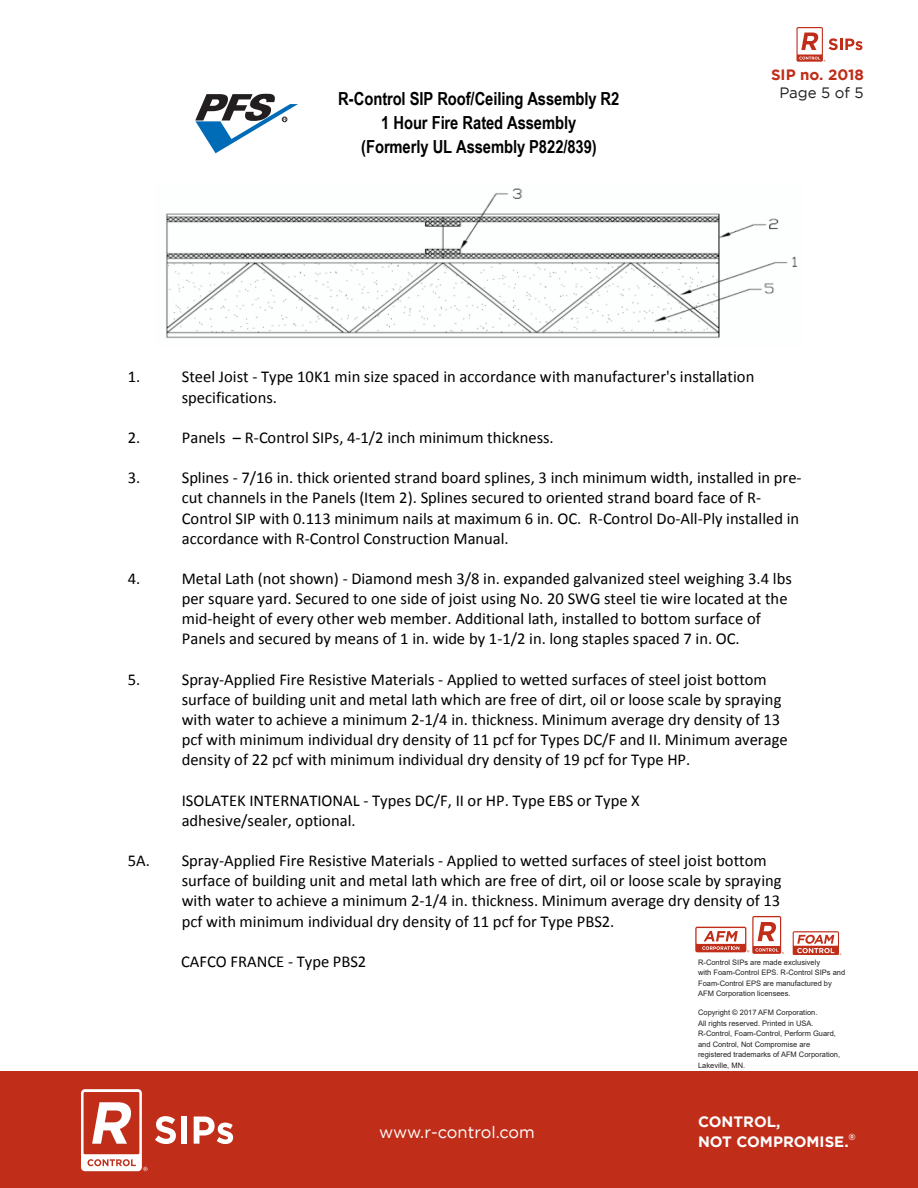
<style>
.page{position:relative;width:918px;height:1188px;background:#fff}
.page>*{position:absolute;margin:0;border:0;box-sizing:border-box;transform-origin:0 0}
.t1{font:700 18px/24.2px "Arial Narrow";letter-spacing:-.005em;color:#000;text-align:center}
.t2{font:16.5px/20.1px "Calibri";color:#000}
.Body_Copy{font:16.5px "Gotham";letter-spacing:-.005em;color:#fff}
.Body_Subhead{font:700 15px/19.5px "Gotham";color:#fff}
.Navigation_Bulletin{font:700 15px "Gotham";color:#c02d19}
.Page_Number{font:15px "Gotham";color:#231f20}
.Technical_Bulletin_F{font:7.5px/10.5px "Arial";color:#231f20}
</style>
<div class="page">
<div style="left:797px;top:27px;width:26px;height:35px;background:linear-gradient(to right,#c02d19,#c02d19);border-radius:2px"></div>
<div style="left:798px;top:28px;width:24px;height:26px;background:#fff"></div>
<svg style="left:801px;top:33px;width:18px;height:17px"></svg>
<svg style="left:799px;top:57px;width:26px;height:5px"></svg>
<svg style="left:829px;top:38px;width:33px;height:12px"></svg>
<div style="left:0;top:1071px;width:918px;height:117px;background:#c02d19"></div>
<svg style="left:81px;top:1089px;width:67px;height:82px"></svg>
<svg style="left:155px;top:1116px;width:21px;height:28px"></svg>
<div style="left:181px;top:1117px;width:6px;height:27px;background:#fff"></div>
<svg style="left:194px;top:1117px;width:39px;height:27px"></svg>
<svg style="left:793px;top:931px;width:46px;height:24px"></svg>
<div style="left:794px;top:932px;width:44px;height:14px;background:#fff"></div>
<svg style="left:797px;top:935px;width:37px;height:18px"></svg>
<div style="left:695px;top:927px;width:51px;height:25px;background:#c02d19;border-radius:2px"></div>
<div style="left:697px;top:928px;width:48px;height:16px;background:#fff"></div>
<svg style="left:702px;top:931px;width:37px;height:19px"></svg>
<svg style="left:752px;top:916px;width:29px;height:38px"></svg>
<div style="left:754px;top:917px;width:26px;height:29px;background:#fff"></div>
<svg style="left:758px;top:922px;width:18px;height:19px"></svg>
<svg style="left:755px;top:948px;width:29px;height:6px"></svg>
<img style="left:166px;top:188px;width:632px;height:151px">
<svg style="left:195px;top:93px;width:103px;height:60px"></svg>
<p class="t1" style="left:338px;top:86px;width:283px">R-Control SIP Roof/Ceiling Assembly R2<br>1 Hour Fire Rated Assembly<br>(Formerly UL Assembly P822/839)</p>
<p class="Navigation_Bulletin" style="left:771px;top:66px;width:94px">SIP no. 2018</p>
<p class="Page_Number" style="left:779px;top:84px;width:86px">Page 5 of 5</p>
<p class="t2" style="left:128px;top:367px;width:14px">1.</p>
<p class="t2" style="left:182px;top:367px;width:574px">Steel Joist - Type 10K1 min size spaced in accordance with manufacturer's installation specifications.</p>
<p class="t2" style="left:128px;top:428px;width:14px">2.</p>
<p class="t2" style="left:182px;top:428px;width:373px">Panels – R-Control SIPs, 4-1/2 inch minimum thickness.</p>
<p class="t2" style="left:128px;top:468px;width:14px">3.</p>
<p class="t2" style="left:182px;top:468px;width:621px">Splines - 7/16 in. thick oriented strand board splines, 3 inch minimum width, installed in pre&shy;cut channels in the Panels (Item 2). Splines secured to oriented strand board face of R-Control SIP with 0.113 minimum nails at maximum 6 in. OC. R-Control Do-All-Ply installed in accordance with R-Control Construction Manual.</p>
<p class="t2" style="left:128px;top:568px;width:14px">4.</p>
<p class="t2" style="left:182px;top:568px;width:612px">Metal Lath (not shown) - Diamond mesh 3/8 in. expanded galvanized steel weighing 3.4 lbs per square yard. Secured to one side of joist using No. 20 SWG steel tie wire located at the mid-height of every other web member. Additional lath, installed to bottom surface of Panels and secured by means of 1 in. wide by 1-1/2 in. long staples spaced 7 in. OC.</p>
<p class="t2" style="left:128px;top:669px;width:14px">5.</p>
<p class="t2" style="left:182px;top:669px;width:607px">Spray-Applied Fire Resistive Materials - Applied to wetted surfaces of steel joist bottom surface of building unit and metal lath which are free of dirt, oil or loose scale by spraying with water to achieve a minimum 2-1/4 in. thickness. Minimum average dry density of 13 pcf with minimum individual dry density of 11 pcf for Types DC/F and II. Minimum average density of 22 pcf with minimum individual dry density of 19 pcf for Type HP.</p>
<p class="t2" style="left:182px;top:790px;width:460px">ISOLATEK INTERNATIONAL - Types DC/F, II or HP. Type EBS or Type X adhesive/sealer, optional.</p>
<p class="t2" style="left:182px;top:851px;width:601px;text-indent:-54px">5A. Spray-Applied Fire Resistive Materials - Applied to wetted surfaces of steel joist bottom surface of building unit and metal lath which are free of dirt, oil or loose scale by spraying with water to achieve a minimum 2-1/4 in. thickness. Minimum average dry density of 13 pcf with minimum individual dry density of 11 pcf for Type PBS2.</p>
<p class="t2" style="left:181px;top:951px;width:187px">CAFCO FRANCE - Type PBS2</p>
<p class="Technical_Bulletin_F" style="left:698px;top:957px;width:149px">R-Control SIPs are made exclusively<br>with Foam-Control EPS. R-Control SIPs and Foam-Control EPS are manufactured by AFM Corporation licensees.</p>
<p class="Technical_Bulletin_F" style="left:698px;top:1007px;width:144px">Copyright © 2017 AFM Corporation.<br>All rights reserved. Printed in USA.<br>R-Control, Foam-Control, Perform Guard, and Control, Not Compromise are registered trademarks of AFM Corporation, Lakeville, MN.</p>
<p class="Body_Copy" style="left:379px;top:1123px;width:157px">www.r-control.com</p>
<p class="Body_Subhead" style="left:698px;top:1112px;width:159px">CONTROL,<br>NOT COMPROMISE.<sup>®</sup></p>
</div>
